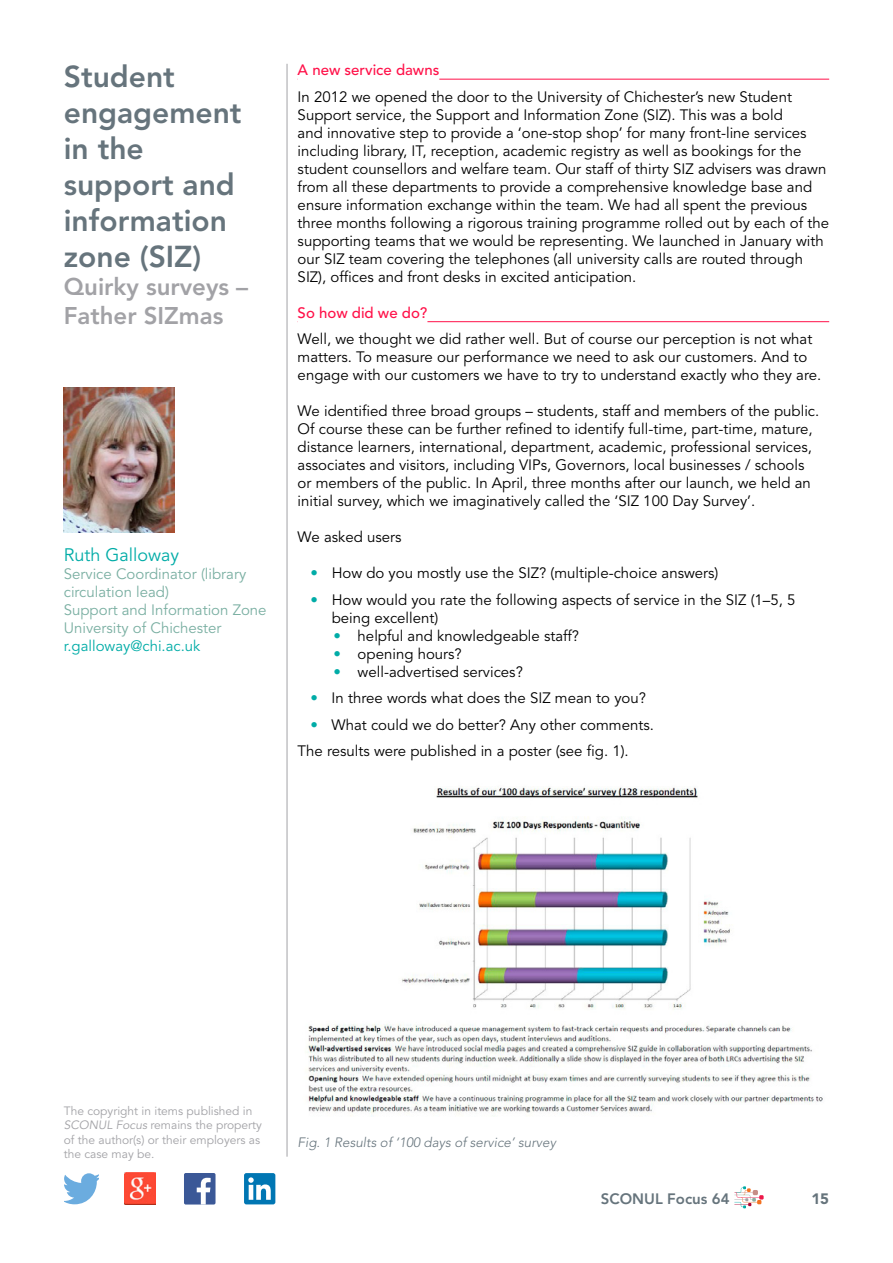
<style>
.page{position:relative;width:893px;height:1263px;background:#fff}
.page>*{position:absolute;margin:0;border:0;box-sizing:border-box;transform-origin:0 0}
.t1{font:800 30px/36px "Avenir";color:#66747c}
.t2{font:800 24px/28.8px "Avenir";color:#a2a2a6}
.t3{font:18px "Avenir";color:#00aca7}
.t4{font:15px/18px "Avenir";color:#000}
.t5{font:15px/18px "Avenir";color:#7aafa2}
.t6{font:500 15px "Avenir";color:#ff1149}
.t7{font:15px "Avenir";color:#00aca7}
.t8{font:800 15px "Avenir";color:#66747c}
.t9{font:900 15px "Avenir";color:#66747c}
.t10{font:italic 300 13.5px "Avenir";color:#66747c}
.t11{font:12px/14.4px "Avenir";color:#a2a2a6}
.s1{font-weight:500;color:#00aca7}
.s2{font-style:italic}
</style>
<div class="page">
<svg style="left:64px;top:1173px;width:35px;height:31px"></svg>
<img style="left:124px;top:1173px;width:32px;height:32px">
<div style="left:184px;top:1173px;width:32px;height:31px;background:#3b5897;border-radius:2px"></div>
<svg style="left:197px;top:1178px;width:14px;height:26px"></svg>
<div style="left:244px;top:1173px;width:31px;height:31px;background:#0076b3;border-radius:2px"></div>
<svg style="left:248px;top:1177px;width:23px;height:23px"></svg>
<hr style="left:287px;top:64px;width:1px;height:1093px;background:#a2a2a6">
<svg style="left:734px;top:1186px;width:30px;height:22px"></svg>
<hr style="left:298px;top:79px;width:531px;height:1px;background:#ff1149">
<div style="left:298px;top:67px;width:141px;height:16px;background:#fff"></div>
<hr style="left:298px;top:321px;width:531px;height:1px;background:#ff1149">
<div style="left:298px;top:309px;width:129px;height:17px;background:#fff"></div>
<img style="left:64px;top:388px;width:110px;height:144px">
<img style="left:308px;top:786px;width:515px;height:331px">
<h1 class="t1" style="left:64px;top:58px;width:179px">Student engagement in the support and information zone (SIZ)</h1>
<h2 class="t2" style="left:64px;top:273px;width:186px">Quirky surveys –<br>Father SIZmas</h2>
<p class="t3" style="left:64px;top:545px;width:117px">Ruth Galloway</p>
<p class="t5" style="left:64px;top:565px;width:204px">Service Coordinator (library circulation lead)<br>Support and Information Zone<br>University of Chichester</p>
<p class="t7" style="left:64px;top:637px;width:138px">r.galloway@chi.ac.uk</p>
<p class="t6" style="left:298px;top:61px;width:143px">A new service dawns</p>
<p class="t4" style="left:298px;top:88px;width:533px">In 2012 we opened the door to the University of Chichester’s new Student Support service, the Support and Information Zone (SIZ). This was a bold<br>and innovative step to provide a ‘one-stop shop’ for many front-line services including library, IT, reception, academic registry as well as bookings for the student counsellors and welfare team. Our staff of thirty SIZ advisers was drawn from all these departments to provide a comprehensive knowledge base and ensure information exchange within the team. We had all spent the previous three months following a rigorous training programme rolled out by each of the supporting teams that we would be representing. We launched in January with our SIZ team covering the telephones (all university calls are routed through SIZ), offices and front desks in excited anticipation.</p>
<p class="t6" style="left:298px;top:304px;width:131px">So how did we do?</p>
<p class="t4" style="left:298px;top:331px;width:525px">Well, we thought we did rather well. But of course our perception is not what matters. To measure our performance we need to ask our customers. And to engage with our customers we have to try to understand exactly who they are.</p>
<p class="t4" style="left:298px;top:403px;width:523px">We identified three broad groups – students, staff and members of the public.<br>Of course these can be further refined to identify full-time, part-time, mature, distance learners, international, department, academic, professional services, associates and visitors, including VIPs, Governors, local businesses / schools or members of the public. In April, three months after our launch, we held an initial survey, which we imaginatively called the ‘SIZ 100 Day Survey’.</p>
<p class="t4" style="left:298px;top:529px;width:105px">We asked users</p>
<p class="t4" style="left:310px;top:565px;width:410px"><span class="s1">•</span> How do you mostly use the SIZ? (multiple-choice answers)</p>
<p class="t4" style="left:332px;top:591px;width:465px;text-indent:-21px"><span class="s1">•</span> How would you rate the following aspects of service in the SIZ (1–5, 5 being excellent)</p>
<p class="t4" style="left:334px;top:627px;width:247px"><span class="s1">•</span> helpful and knowledgeable staff?</p>
<p class="t4" style="left:334px;top:645px;width:130px"><span class="s1">•</span> opening hours?</p>
<p class="t4" style="left:334px;top:663px;width:191px"><span class="s1">•</span> well-advertised services?</p>
<p class="t4" style="left:310px;top:690px;width:337px"><span class="s1">•</span> In three words what does the SIZ mean to you?</p>
<p class="t4" style="left:298px;top:712px;width:358px;line-height:26.5px;text-indent:13px"><span class="s1">•</span> What could we do better? Any other comments.<br>The results were published in a poster (see fig. 1).</p>
<p class="t11" style="left:64px;top:1104px;width:200px">The copyright in items published in<br><span class="s2">SCONUL Focus</span> remains the property of the author(s) or their employers as the case may be.</p>
<p class="t10" style="left:298px;top:1134px;width:260px">Fig. 1 Results of ‘100 days of service’ survey</p>
<p class="t8" style="left:601px;top:1190px;width:130px">SCONUL Focus 64</p>
<p class="t9" style="left:811px;top:1190px;width:19px">15</p>
</div>
